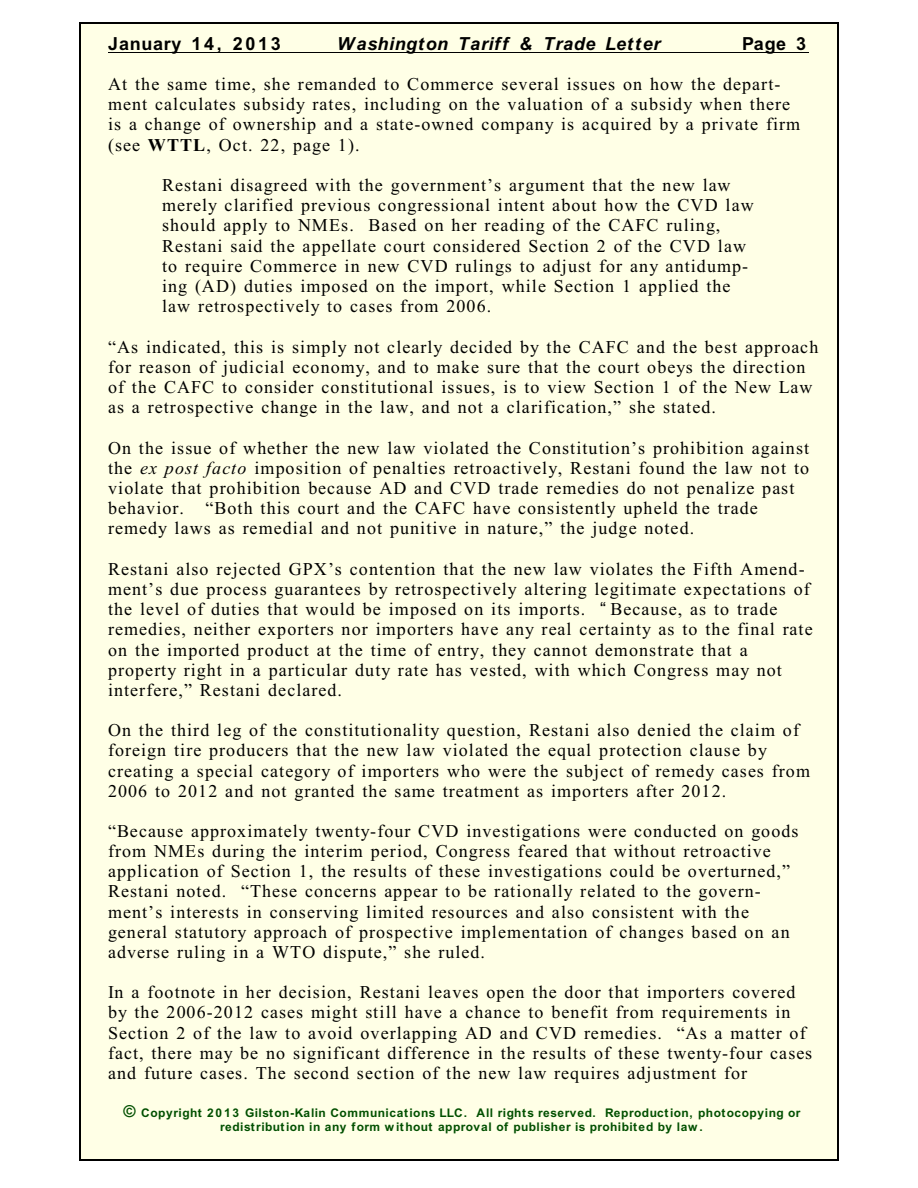
<style>
.page{position:relative;width:918px;height:1188px;background:#fff}
.page>*{position:absolute;margin:0;border:0;box-sizing:border-box;transform-origin:0 0}
.t1{font:18px/20.1px "Times New Roman";letter-spacing:.06em;color:#000}
.t2{font:italic 700 18px "Arial";letter-spacing:.045em;color:#000}
.t3{font:700 18px "Arial";letter-spacing:.045em;color:#000}
.t4{font:700 12px/14.4px "Arial";letter-spacing:.04em;color:#004f00;text-align:center}
.s1{font-weight:700}
.s2{font-style:italic}
.s3{font-family:"Arial"}
.s4{font-size:16.5px}
</style>
<div class="page">
<div style="left:80px;top:23px;width:758px;height:1138px;background:#ffffe6"></div>
<hr style="left:80px;top:23px;width:1px;height:1138px;background:#000">
<hr style="left:837px;top:23px;width:1px;height:1138px;background:#000">
<hr style="left:80px;top:23px;width:758px;height:1px;background:#000">
<hr style="left:80px;top:1160px;width:758px;height:1px;background:#000">
<hr style="left:108px;top:52px;width:701px;height:1px;background:#000">
<p class="t3" style="left:108px;top:36px;width:174px">January 14, 2013</p>
<p class="t2" style="left:337px;top:36px;width:325px">Washington Tariff &amp; Trade Letter</p>
<p class="t3" style="left:742px;top:36px;width:66px">Page 3</p>
<p class="t1" style="left:108px;top:76px;width:694px">At the same time, she remanded to Commerce several issues on how the depart&shy;ment calculates subsidy rates, including on the valuation of a subsidy when there is a change of ownership and a state-owned company is acquired by a private firm (see <span class="s1">WTTL</span>, Oct. 22, page 1).</p>
<p class="t1" style="left:162px;top:177px;width:593px">Restani disagreed with the government’s argument that the new law merely clarified previous congressional intent about how the CVD law should apply to NMEs. Based on her reading of the CAFC ruling, Restani said the appellate court considered Section 2 of the CVD law to require Commerce in new CVD rulings to adjust for any antidump&shy;ing (AD) duties imposed on the import, while Section 1 applied the law retrospectively to cases from 2006.</p>
<p class="t1" style="left:108px;top:338px;width:712px">“As indicated, this is simply not clearly decided by the CAFC and the best approach for reason of judicial economy, and to make sure that the court obeys the direction of the CAFC to consider constitutional issues, is to view Section 1 of the New Law as a retrospective change in the law, and not a clarification,” she stated.</p>
<p class="t1" style="left:108px;top:439px;width:703px">On the issue of whether the new law violated the Constitution’s prohibition against the <span class="s2">ex post facto</span> imposition of penalties retroactively, Restani found the law not to violate that prohibition because AD and CVD trade remedies do not penalize past behavior. “Both this court and the CAFC have consistently upheld the trade remedy laws as remedial and not punitive in nature,” the judge noted.</p>
<p class="t1" style="left:108px;top:560px;width:706px">Restani also rejected GPX’s contention that the new law violates the Fifth Amend&shy;ment’s due process guarantees by retrospectively altering legitimate expectations of the level of duties that would be imposed on its imports. <span class="s3">“</span> Because, as to trade remedies, neither exporters nor importers have any real certainty as to the final rate on the imported product at the time of entry, they cannot demonstrate that a property right in a particular duty rate has vested, with which Congress may not interfere,” Restani declared.</p>
<p class="t1" style="left:108px;top:722px;width:704px">On the third leg of the constitutionality question, Restani also denied the claim of foreign tire producers that the new law violated the equal protection clause by creating a special category of importers who were the subject of remedy cases from 2006 to 2012 and not granted the same treatment as importers after 2012.</p>
<p class="t1" style="left:108px;top:823px;width:692px">“Because approximately twenty-four CVD investigations were conducted on goods from NMEs during the interim period, Congress feared that without retroactive application of Section 1, the results of these investigations could be overturned,” Restani noted. “These concerns appear to be rationally related to the govern&shy;ment’s interests in conserving limited resources and also consistent with the general statutory approach of prospective implementation of changes based on an adverse ruling in a WTO dispute,” she ruled.</p>
<p class="t1" style="left:108px;top:984px;width:706px">In a footnote in her decision, Restani leaves open the door that importers covered by the 2006-2012 cases might still have a chance to benefit from requirements in Section 2 of the law to avoid overlapping AD and CVD remedies. “As a matter of fact, there may be no significant difference in the results of these twenty-four cases and future cases. The second section of the new law requires adjustment for</p>
<p class="t4" style="left:124px;top:1106px;width:678px"><span class="s4">©</span> Copyright 20 1 3 Gilston-Kalin Communications LLC. All rights reserved. Reproduction, photocopying or redistribution in any form w ithout approval of publisher is prohibited by law .</p>
</div>
